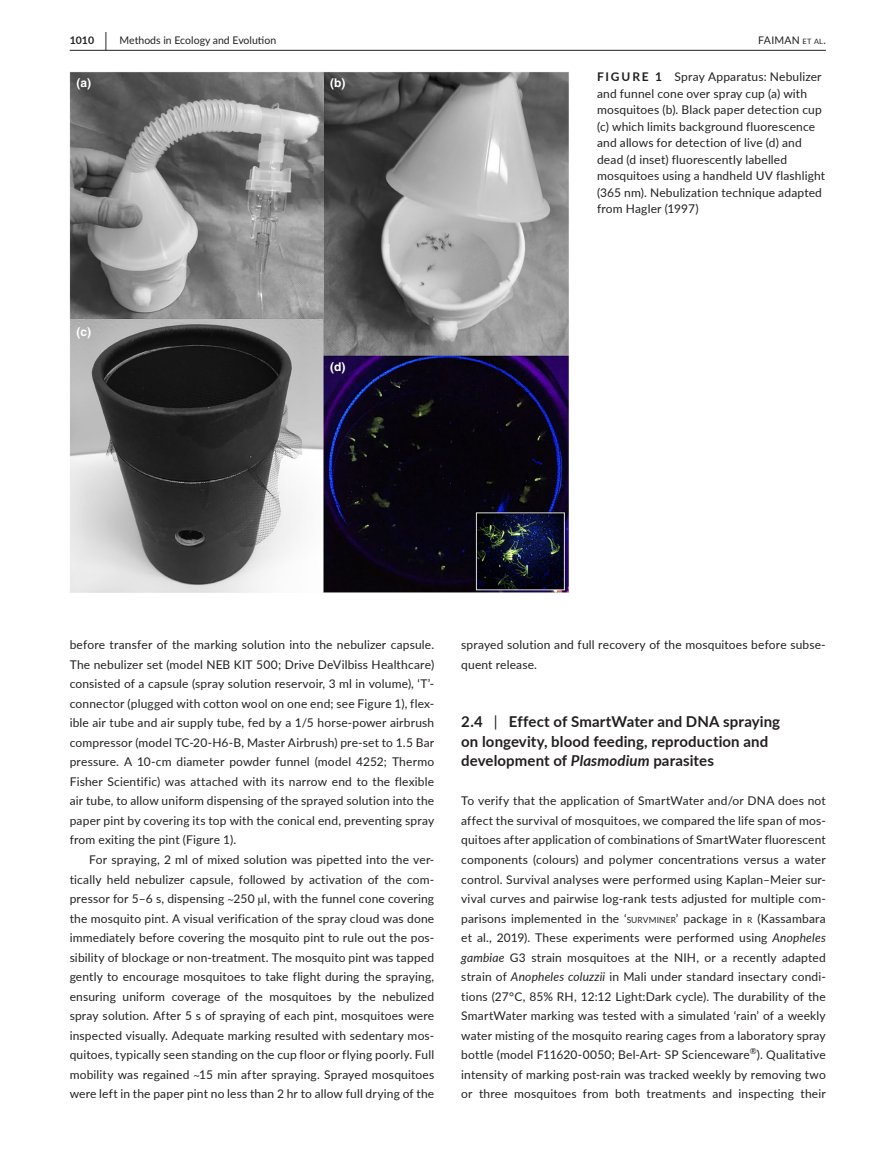
<style>
.page{position:relative;width:893px;height:1174px;background:#fff}
.page>*{position:absolute;margin:0;border:0;box-sizing:border-box;transform-origin:0 0}
.t1{font:700 15px/19.5px "Lato";letter-spacing:.01em;color:#231f20}
.t2{font:12px/19.5px "Lato";letter-spacing:.015em;color:#231f20;text-align:justify}
.t3{font:700 12px "Helvetica";color:#fff}
.t4{font:10.5px "Lato";color:#231f20}
.t5{font:10.5px "Lato";letter-spacing:.025em;color:#231f20}
.t6{font:700 10.5px "Lato";color:#231f20}
.s1{font-size:19.5px}
.s2{font-size:7.35px}
.s3{font-weight:700}
.s4{font-family:"STIX"}
.s5{font-weight:400}
.s6{font-style:italic}
.s7{font-size:8.4px}
</style>
<div class="page">
<hr style="left:70px;top:50px;width:756px;height:1px;background:#231f20">
<img style="left:70px;top:72px;width:499px;height:521px">
<p class="t6" style="left:70px;top:33px;width:39px">1010 <span class="s1">|</span></p>
<p class="t4" style="left:120px;top:33px;width:158px">Methods in Ecology and Evolu on</p>
<p class="t5" style="left:758px;top:33px;width:69px">FAIMAN <span class="s2">ET AL</span>.</p>
<p class="t3" style="left:77px;top:76px;width:16px">(a)</p>
<p class="t3" style="left:77px;top:324px;width:16px">(c)</p>
<p class="t3" style="left:330px;top:76px;width:17px">(b)</p>
<p class="t3" style="left:330px;top:360px;width:17px">(d)</p>
<p class="t2" style="left:597px;top:68px;width:230px;line-height:16.5px;text-align:left"><span class="s3">FIGURE 1</span> Spray Apparatus: Nebulizer and funnel cone over spray cup (a) with mosquitoes (b). Black paper detection cup (c) which limits background fluorescence and allows for detection of live (d) and dead (d inset) fluorescently labelled mosquitoes using a handheld UV flashlight (365 nm). Nebulization technique adapted from Hagler (1997)</p>
<p class="t2" style="left:70px;top:635px;width:366px">before transfer of the marking solution into the nebulizer capsule.<br>The nebulizer set (model NEB KIT 500; Drive DeVilbiss Healthcare) consisted of a capsule (spray solution reservoir, 3 ml in volume), ‘T’- connector (plugged with cotton wool on one end; see Figure 1), flex&shy;ible air tube and air supply tube, fed by a 1/5 horse-power airbrush compressor (model TC-20-H6-B, Master Airbrush) pre-set to 1.5 Bar pressure. A 10-cm diameter powder funnel (model 4252; Thermo Fisher Scientific) was attached with its narrow end to the flexible air tube, to allow uniform dispensing of the sprayed solution into the paper pint by covering its top with the conical end, preventing spray from exiting the pint (Figure 1).</p>
<p class="t2" style="left:70px;top:849px;width:366px;text-indent:20px">For spraying, 2 ml of mixed solution was pipetted into the ver&shy;tically held nebulizer capsule, followed by activation of the com&shy;pressor for 5–6 s, dispensing <span class="s4">~</span>250 <span class="s4">µ</span>l, with the funnel cone covering the mosquito pint. A visual verification of the spray cloud was done immediately before covering the mosquito pint to rule out the pos&shy;sibility of blockage or non-treatment. The mosquito pint was tapped gently to encourage mosquitoes to take flight during the spraying, ensuring uniform coverage of the mosquitoes by the nebulized spray solution. After 5 s of spraying of each pint, mosquitoes were inspected visually. Adequate marking resulted with sedentary mos&shy;quitoes, typically seen standing on the cup floor or flying poorly. Full mobility was regained <span class="s4">~</span>15 min after spraying. Sprayed mosquitoes were left in the paper pint no less than 2 hr to allow full drying of the</p>
<p class="t2" style="left:461px;top:635px;width:366px">sprayed solution and full recovery of the mosquitoes before subse&shy;quent release.</p>
<p class="t1" style="left:461px;top:711px;width:320px">2.4 <span class="s5">|</span> Effect of SmartWater and DNA spraying on longevity, blood feeding, reproduction and development of <span class="s6">Plasmodium</span> parasites</p>
<p class="t2" style="left:461px;top:791px;width:366px">To verify that the application of SmartWater and/or DNA does not affect the survival of mosquitoes, we compared the life span of mos&shy;quitoes after application of combinations of SmartWater fluorescent components (colours) and polymer concentrations versus a water control. Survival analyses were performed using Kaplan–Meier sur&shy;vival curves and pairwise log-rank tests adjusted for multiple com&shy;parisons implemented in the ‘<span class="s7">SURVMINER</span>’ package in <span class="s7">R</span> (Kassambara et al., 2019). These experiments were performed using <span class="s6">Anopheles gambiae</span> G3 strain mosquitoes at the NIH, or a recently adapted strain of <span class="s6">Anopheles coluzzii</span> in Mali under standard insectary condi&shy;tions (27°C, 85% RH, 12:12 Light:Dark cycle). The durability of the SmartWater marking was tested with a simulated ‘rain’ of a weekly water misting of the mosquito rearing cages from a laboratory spray bottle (model F11620-0050; Bel-Art- SP Scienceware<sup>®</sup>). Qualitative intensity of marking post-rain was tracked weekly by removing two or three mosquitoes from both treatments and inspecting their</p>
</div>
